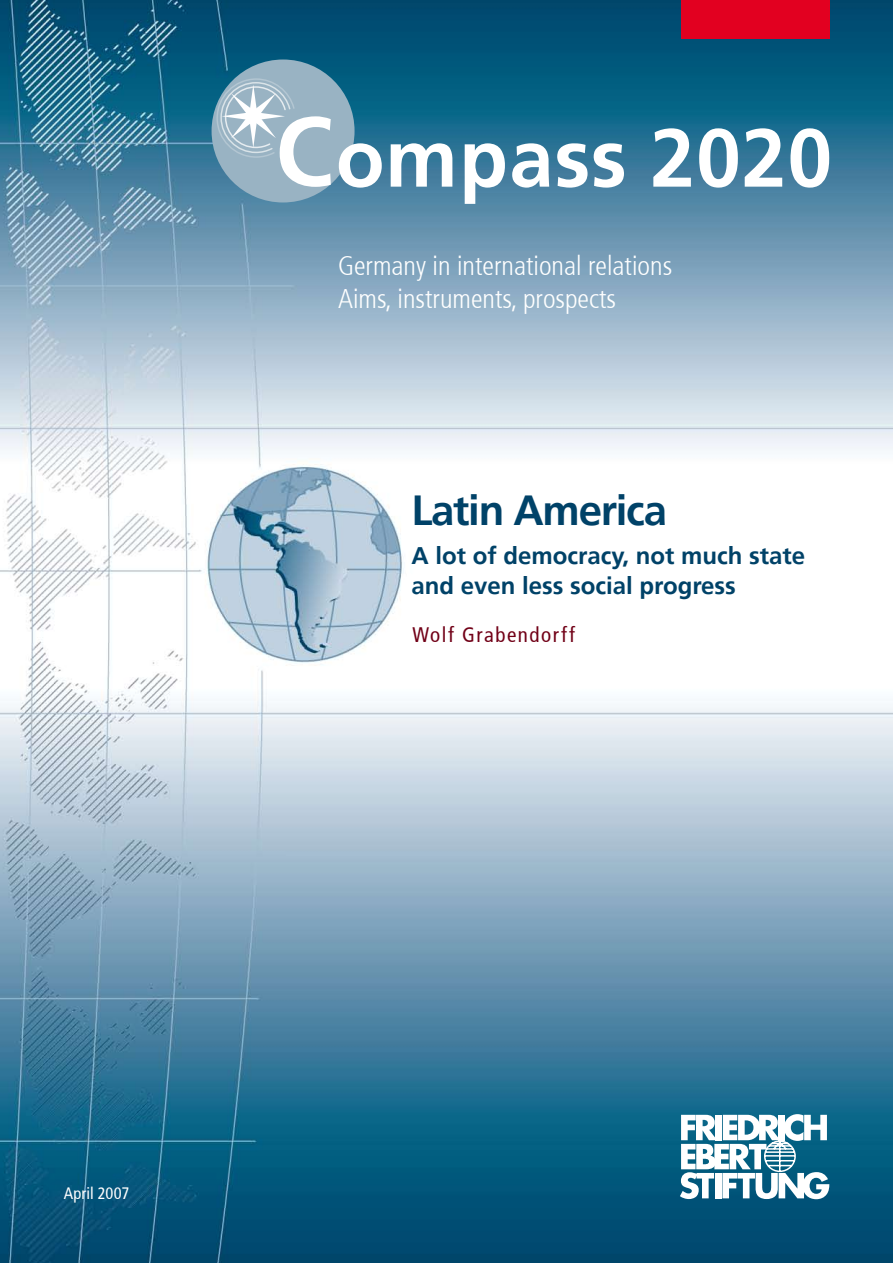
<style>
.page{position:relative;width:893px;height:1263px;background:#fff}
.page>*{position:absolute;margin:0;border:0;box-sizing:border-box;transform-origin:0 0}
.t1{font:700 42px "Frutiger";letter-spacing:-.03em;color:#004268}
.t2{font:300 condensed 27px/33px "Frutiger";color:#fff}
.t3{font:700 24px/30px "Frutiger";color:#004268}
.t4{font:condensed 21px "Frutiger";letter-spacing:.075em;color:#710017}
.t5{font:condensed 16.5px "Frutiger";letter-spacing:.005em;color:#fff}
</style>
<div class="page">
<img style="left:0;top:0;width:893px;height:1263px">
<svg style="left:680px;top:1114px;width:149px;height:85px"></svg>
<div style="left:681px;top:0;width:149px;height:38px;background:#e20020"></div>
<div style="left:212px;top:60px;width:143px;height:142px;background:#99b3c3;border-radius:50%"></div>
<svg style="left:339px;top:128px;width:490px;height:76px"></svg>
<svg style="left:216px;top:78px;width:115px;height:109px"></svg>
<p class="t2" style="left:338px;top:250px;width:336px">Germany in international relations<br>Aims, instruments, prospects</p>
<h1 class="t1" style="left:411px;top:486px;width:257px">Latin America</h1>
<p class="t3" style="left:411px;top:540px;width:395px">A lot of democracy, not much state and even less social progress</p>
<p class="t4" style="left:412px;top:622px;width:164px">Wolf Grabendorff</p>
<p class="t5" style="left:64px;top:1184px;width:67px">April 2007</p>
</div>
